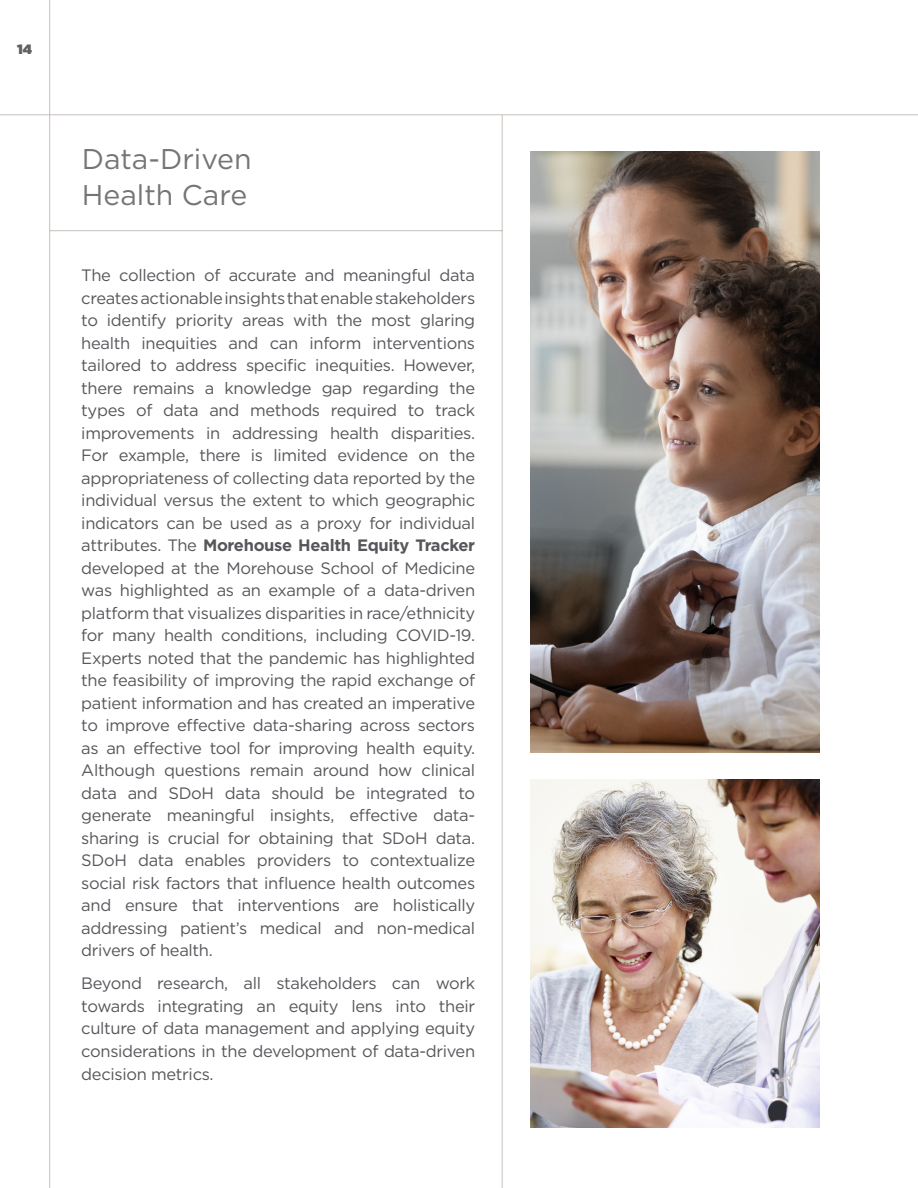
<style>
.page{position:relative;width:918px;height:1188px;background:#fff}
.page>*{position:absolute;margin:0;border:0;box-sizing:border-box;transform-origin:0 0}
.t1{font:28.5px/36px "Gotham";color:#757477}
.t2{font:16.5px/22.5px "Gotham";letter-spacing:-.02em;color:#58565b;text-align:justify}
.t3{font:900 13.5px "Gotham";color:#606162}
.s1{font-weight:700}
</style>
<div class="page">
<hr style="left:49px;top:0;width:1px;height:1188px;background:#c7c1bc">
<hr style="left:502px;top:115px;width:1px;height:1073px;background:#c7c1bc">
<hr style="left:0;top:115px;width:918px;height:1px;background:#c7c1bc">
<hr style="left:50px;top:230px;width:452px;height:1px;background:#c7c1bc">
<img style="left:530px;top:779px;width:289px;height:349px">
<img style="left:530px;top:152px;width:289px;height:600px">
<p class="t3" style="left:17px;top:40px;width:16px">14</p>
<h1 class="t1" style="left:82px;top:140px;width:171px">Data-Driven<br>Health Care</h1>
<p class="t2" style="left:81px;top:264px;width:395px">The collection of accurate and meaningful data creates actionable insights that enable stakeholders to identify priority areas with the most glaring health inequities and can inform interventions tailored to address specific inequities. However, there remains a knowledge gap regarding the types of data and methods required to track improvements in addressing health disparities.<br>For example, there is limited evidence on the appropriateness of collecting data reported by the individual versus the extent to which geographic indicators can be used as a proxy for individual attributes. The <span class="s1">Morehouse Health Equity Tracker </span>developed at the Morehouse School of Medicine was highlighted as an example of a data-driven platform that visualizes disparities in race/ethnicity for many health conditions, including COVID-19.<br>Experts noted that the pandemic has highlighted the feasibility of improving the rapid exchange of patient information and has created an imperative to improve effective data-sharing across sectors as an effective tool for improving health equity.<br>Although questions remain around how clinical data and SDoH data should be integrated to generate meaningful insights, effective data&shy;sharing is crucial for obtaining that SDoH data.<br>SDoH data enables providers to contextualize social risk factors that influence health outcomes and ensure that interventions are holistically addressing patient’s medical and non-medical drivers of health.</p>
<p class="t2" style="left:81px;top:972px;width:395px">Beyond research, all stakeholders can work towards integrating an equity lens into their culture of data management and applying equity considerations in the development of data-driven decision metrics.</p>
</div>
